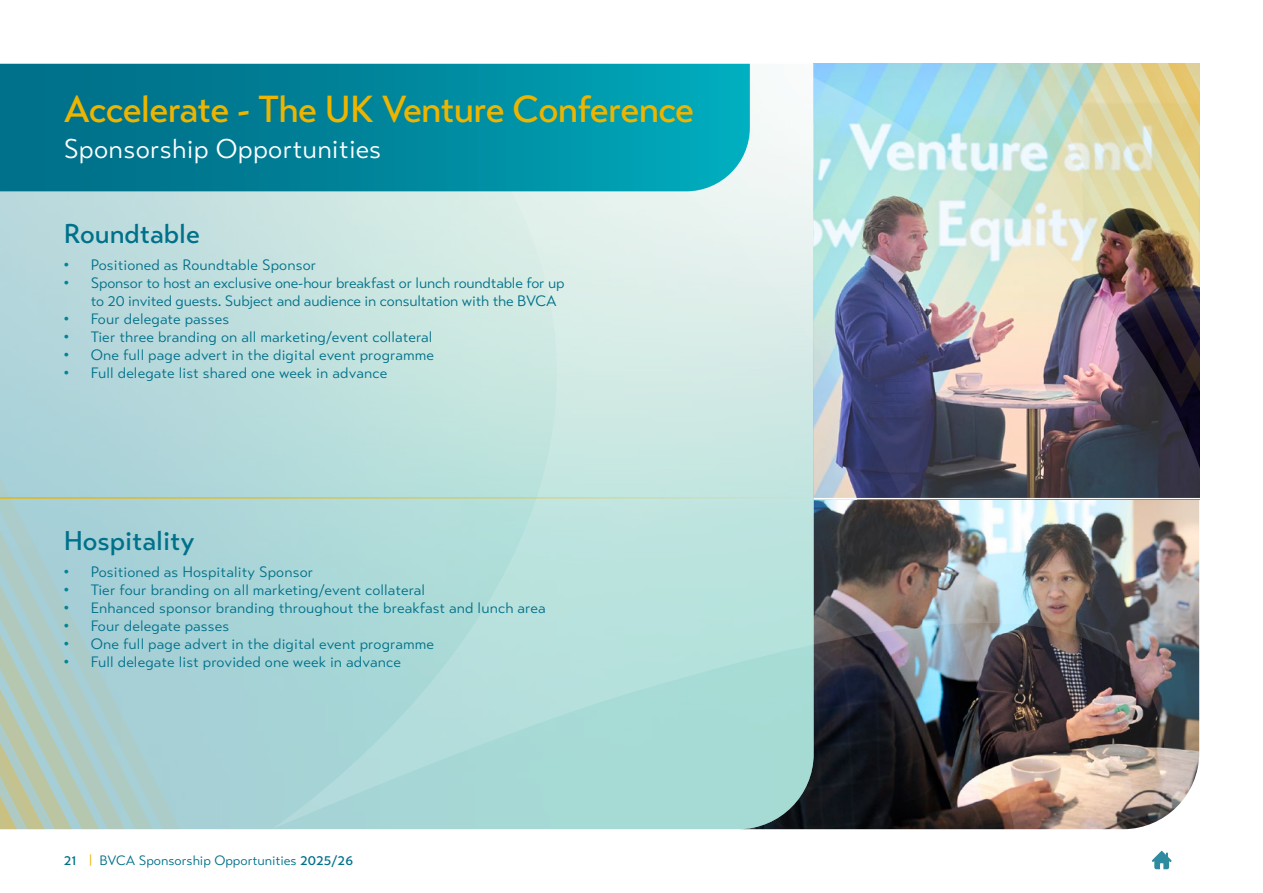
<style>
.page{position:relative;width:1263px;height:893px;background:#fff}
.page>*{position:absolute;margin:0;border:0;box-sizing:border-box;transform-origin:0 0}
.t1{font:500 37.5px "Transat Text";letter-spacing:-.025em;color:#edb400}
.t2{font:27px "Transat Text Standard";letter-spacing:.01em;color:#fff}
.t3{font:500 27px "Transat Text";color:#00718a}
.t4{font:15px "Transat Text Standard";letter-spacing:.01em;color:#00718a}
.t5{font:15px/18px "Transat Text Standard";letter-spacing:-.01em;color:#00718a}
.t6{font:13.5px "Transat Text Standard";color:#00718a}
.s1{font-family:"Arial";color:#008496}
.s2{font-family:"Transat Text";font-weight:500}
.s3{color:#edb400}
</style>
<div class="page">
<img style="left:0;top:63px;width:1200px;height:807px">
<svg style="left:0;top:64px;width:750px;height:127px;background:#02899e"></svg>
<img style="left:885px;top:64px;width:314px;height:346px">
<hr style="left:813px;top:498px;width:415px;height:1px;background:#fff">
<hr style="left:0;top:497px;width:810px;height:2px;background:#edb400">
<svg style="left:78px;top:345px;width:151px;height:484px;background:#aad1d5"></svg>
<svg style="left:0;top:345px;width:78px;height:484px;background:#adcdc9"></svg>
<h1 class="t1" style="left:64px;top:86px;width:632px">Accelerate - The UK Venture Conference</h1>
<h2 class="t2" style="left:64px;top:132px;width:319px">Sponsorship Opportunities</h2>
<h2 class="t3" style="left:64px;top:217px;width:138px">Roundtable</h2>
<p class="t4" style="left:64px;top:256px;width:254px"><span class="s1">•</span> Positioned as Roundtable Sponsor</p>
<p class="t5" style="left:91px;top:274px;width:475px;text-indent:-27px"><span class="s1">•</span> Sponsor to host an exclusive one-hour breakfast or lunch roundtable for up to 20 invited guests. Subject and audience in consultation with the BVCA</p>
<p class="t4" style="left:64px;top:310px;width:167px"><span class="s1">•</span> Four delegate passes</p>
<p class="t4" style="left:64px;top:328px;width:370px"><span class="s1">•</span> Tier three branding on all marketing/event collateral</p>
<p class="t4" style="left:64px;top:346px;width:372px"><span class="s1">•</span> One full page advert in the digital event programme</p>
<p class="t4" style="left:64px;top:364px;width:325px"><span class="s1">•</span> Full delegate list shared one week in advance</p>
<h2 class="t3" style="left:64px;top:525px;width:132px">Hospitality</h2>
<p class="t4" style="left:64px;top:563px;width:251px"><span class="s1">•</span> Positioned as Hospitality Sponsor</p>
<p class="t4" style="left:64px;top:581px;width:363px"><span class="s1">•</span> Tier four branding on all marketing/event collateral</p>
<p class="t4" style="left:64px;top:599px;width:483px"><span class="s1">•</span> Enhanced sponsor branding throughout the breakfast and lunch area</p>
<p class="t4" style="left:64px;top:617px;width:167px"><span class="s1">•</span> Four delegate passes</p>
<p class="t4" style="left:64px;top:635px;width:372px"><span class="s1">•</span> One full page advert in the digital event programme</p>
<p class="t4" style="left:64px;top:653px;width:339px"><span class="s1">•</span> Full delegate list provided one week in advance</p>
<p class="t6" style="left:64px;top:853px;width:291px"><span class="s2">21</span> <span class="s3">|</span> BVCA Sponsorship Opportunities <span class="s2">2025/26</span></p>
</div>
